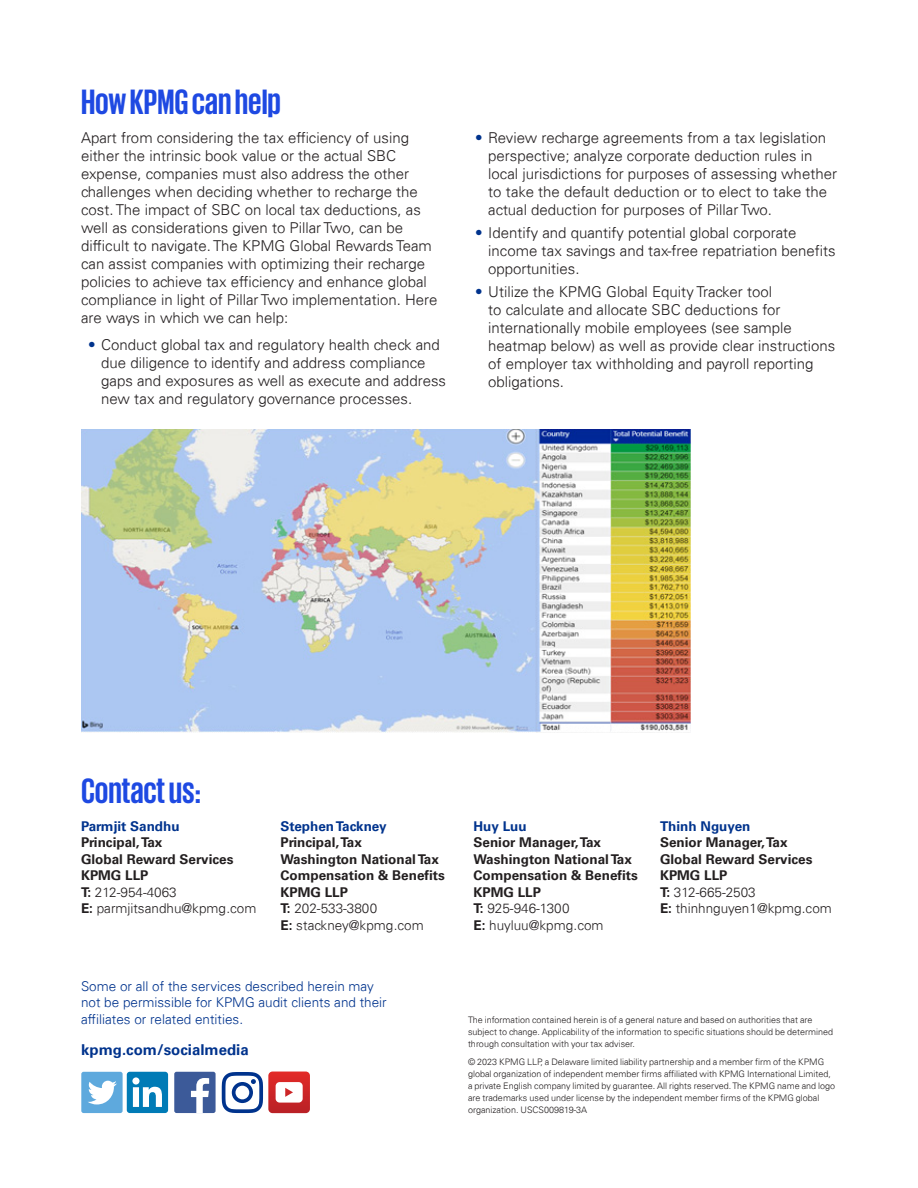
<style>
.page{position:relative;width:918px;height:1188px;background:#fff}
.page>*{position:absolute;margin:0;border:0;box-sizing:border-box;transform-origin:0 0}
.t1{font:700 36px "KPMG";color:#1e49e2}
.t2{font:300 15px/18px "Univers 45";color:#231f20}
.t3{font:700 15px "Univers 65";color:#00338d}
.t4{font:700 13.5px/16.5px "Univers 65";color:#231f20}
.t5{font:300 13.5px/16.5px "Univers 45";color:#231f20}
.t6{font:300 13.5px/16.5px "Univers 45";color:#00338d}
.t7{font:700 13.5px "Univers 65";color:#00338d}
.t8{font:300 9px/12px "Univers 45";color:#231f20}
.s1{color:#00338d}
.s2{font-family:"Univers 65";font-weight:700}
</style>
<div class="page">
<svg style="left:222px;top:1072px;width:88px;height:41px"></svg>
<div style="left:174px;top:1072px;width:42px;height:41px;background:#3c5a99;border-radius:2px"></div>
<svg style="left:191px;top:1078px;width:18px;height:35px"></svg>
<div style="left:127px;top:1072px;width:41px;height:41px;background:#007bb6;border-radius:3px"></div>
<svg style="left:132px;top:1077px;width:30px;height:30px"></svg>
<div style="left:81px;top:1072px;width:42px;height:41px;background:#5ea9dd;border-radius:2px"></div>
<svg style="left:88px;top:1081px;width:29px;height:23px"></svg>
<img style="left:81px;top:429px;width:609px;height:303px">
<h1 class="t1" style="left:81px;top:84px;width:202px">How KPMG can help</h1>
<p class="t2" style="left:81px;top:128px;width:358px">Apart from considering the tax efficiency of using either the intrinsic book value or the actual SBC expense, companies must also address the other challenges when deciding whether to recharge the cost. The impact of SBC on local tax deductions, as well as considerations given to Pillar Two, can be difficult to navigate. The KPMG Global Rewards Team can assist companies with optimizing their recharge policies to achieve tax efficiency and enhance global compliance in light of Pillar Two implementation. Here are ways in which we can help:</p>
<p class="t2" style="left:101px;top:335px;width:346px;text-indent:-13px"><span class="s1">•</span> Conduct global tax and regulatory health check and due diligence to identify and address compliance gaps and exposures as well as execute and address new tax and regulatory governance processes.</p>
<p class="t2" style="left:488px;top:128px;width:350px;text-indent:-13px"><span class="s1">•</span> Review recharge agreements from a tax legislation perspective; analyze corporate deduction rules in local jurisdictions for purposes of assessing whether to take the default deduction or to elect to take the actual deduction for purposes of Pillar Two.</p>
<p class="t2" style="left:488px;top:224px;width:349px;text-indent:-13px"><span class="s1">•</span> Identify and quantify potential global corporate income tax savings and tax-free repatriation benefits opportunities.</p>
<p class="t2" style="left:488px;top:283px;width:349px;text-indent:-13px"><span class="s1">•</span> Utilize the KPMG Global Equity Tracker tool<br>to calculate and allocate SBC deductions for internationally mobile employees (see sample heatmap below) as well as provide clear instructions of employer tax withholding and payroll reporting obligations.</p>
<h1 class="t1" style="left:81px;top:772px;width:121px">Contact us:</h1>
<p class="t7" style="left:81px;top:818px;width:100px">Parmjit Sandhu</p>
<p class="t4" style="left:81px;top:834px;width:154px">Principal, Tax<br>Global Reward Services<br>KPMG LLP</p>
<p class="t5" style="left:81px;top:884px;width:177px"><span class="s2">T:</span> 212-954-4063<br><span class="s2">E:</span> parmjitsandhu@kpmg.com</p>
<p class="t7" style="left:280px;top:818px;width:108px">Stephen Tackney</p>
<p class="t4" style="left:280px;top:834px;width:166px">Principal, Tax<br>Washington National Tax<br>Compensation &amp; Benefits<br>KPMG LLP</p>
<p class="t5" style="left:280px;top:900px;width:145px"><span class="s2">T:</span> 202-533-3800<br><span class="s2">E:</span> stackney@kpmg.com</p>
<p class="t6" style="left:81px;top:978px;width:307px">Some or all of the services described herein may not be permissible for KPMG audit clients and their affiliates or related entities.</p>
<p class="t3" style="left:81px;top:1041px;width:169px">kpmg.com/socialmedia</p>
<p class="t7" style="left:474px;top:818px;width:55px">Huy Luu</p>
<p class="t4" style="left:474px;top:834px;width:166px">Senior Manager, Tax<br>Washington National Tax<br>Compensation &amp; Benefits<br>KPMG LLP</p>
<p class="t5" style="left:474px;top:900px;width:132px"><span class="s2">T:</span> 925-946-1300<br><span class="s2">E:</span> huyluu@kpmg.com</p>
<p class="t7" style="left:660px;top:818px;width:92px">Thinh Nguyen</p>
<p class="t4" style="left:660px;top:834px;width:154px">Senior Manager, Tax<br>Global Reward Services<br>KPMG LLP</p>
<p class="t5" style="left:660px;top:884px;width:173px"><span class="s2">T:</span> 312-665-2503<br><span class="s2">E:</span> thinhnguyen1@kpmg.com</p>
<p class="t8" style="left:468px;top:1014px;width:367px">The information contained herein is of a general nature and based on authorities that are subject to change. Applicability of the information to specific situations should be determined through consultation with your tax adviser.</p>
<p class="t8" style="left:468px;top:1056px;width:369px">© 2023 KPMG LLP, a Delaware limited liability partnership and a member firm of the KPMG global organization of independent member firms affiliated with KPMG International Limited, a private English company limited by guarantee. All rights reserved. The KPMG name and logo are trademarks used under license by the independent member firms of the KPMG global organization. USCS009819-3A</p>
</div>
